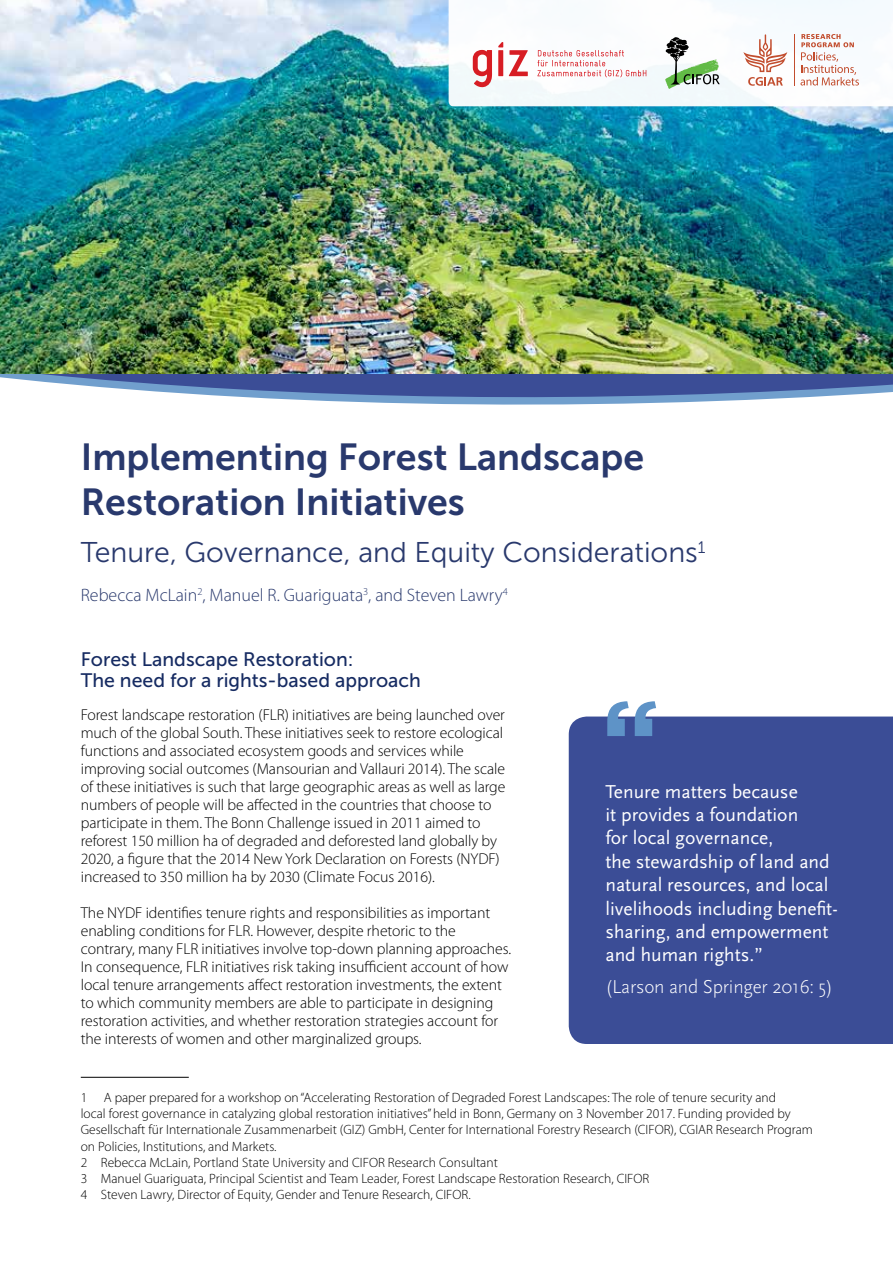
<style>
.page{position:relative;width:893px;height:1263px;background:#fff}
.page>*{position:absolute;margin:0;border:0;box-sizing:border-box;transform-origin:0 0}
.t1{font:700 108px "Gotham";color:#5e93c7}
.t2{font:37.5px/45px "Museo Sans 700";color:#29396d}
.t3{font:28.5px "Museo Sans 300";color:#29396d}
.t4{font:19.5px/23.4px "Scala Sans Pro";color:#fff}
.t5{font:19.5px/21px "Museo Sans 500";color:#162b62}
.t6{font:300 19.5px "Scala Sans Pro";letter-spacing:-.01em;color:#fff}
.t7{font:300 18px "Myriad Pro";color:#29396d}
.t8{font:300 15.75px/18px "Myriad Pro";letter-spacing:-.005em;color:#000}
.t9{font:300 13.5px/16.2px "Myriad Pro";color:#000}
</style>
<div class="page">
<div style="left:569px;top:716px;width:324px;height:328px;background:#3b4d96"></div>
<hr style="left:81px;top:1077px;width:108px;height:1px;background:#000">
<svg style="left:0;top:373px;width:893px;height:32px"></svg>
<img style="left:0;top:0;width:893px;height:373px">
<svg style="left:449px;top:0;width:444px;height:106px"></svg>
<svg style="left:743px;top:34px;width:44px;height:52px"></svg>
<svg style="left:800px;top:34px;width:59px;height:52px"></svg>
<hr style="left:794px;top:34px;width:1px;height:52px;background:#c24d2e">
<svg style="left:665px;top:37px;width:55px;height:52px"></svg>
<svg style="left:473px;top:50px;width:19px;height:37px"></svg>
<svg style="left:509px;top:50px;width:19px;height:26px"></svg>
<svg style="left:498px;top:42px;width:5px;height:34px"></svg>
<svg style="left:537px;top:50px;width:109px;height:27px"></svg>
<h2 class="t2" style="left:81px;top:435px;width:565px">Implementing Forest Landscape<br>Restoration Initiatives</h2>
<h3 class="t3" style="left:81px;top:537px;width:626px">Tenure, Governance, and Equity Considerations<sup>1</sup></h3>
<p class="t7" style="left:81px;top:584px;width:429px">Rebecca McLain<sup>2</sup>, Manuel R. Guariguata<sup>3</sup>, and Steven Lawry<sup>4</sup></p>
<p class="t5" style="left:81px;top:649px;width:342px">Forest Landscape Restoration:<br>The need for a rights-based approach</p>
<p class="t8" style="left:81px;top:706px;width:426px">Forest landscape restoration (FLR) initiatives are being launched over much of the global South. These initiatives seek to restore ecological functions and associated ecosystem goods and services while improving social outcomes (Mansourian and Vallauri 2014). The scale of these initiatives is such that large geographic areas as well as large numbers of people will be affected in the countries that choose to participate in them. The Bonn Challenge issued in 2011 aimed to reforest 150 million ha of degraded and deforested land globally by 2020, a figure that the 2014 New York Declaration on Forests (NYDF) increased to 350 million ha by 2030 (Climate Focus 2016).</p>
<p class="t8" style="left:81px;top:904px;width:432px">The NYDF identifies tenure rights and responsibilities as important enabling conditions for FLR. However, despite rhetoric to the contrary, many FLR initiatives involve top-down planning approaches.<br>In consequence, FLR initiatives risk taking insufficient account of how local tenure arrangements affect restoration investments, the extent to which community members are able to participate in designing restoration activities, and whether restoration strategies account for the interests of women and other marginalized groups.</p>
<h1 class="t1" style="left:601px;top:668px;width:60px">“</h1>
<p class="t4" style="left:605px;top:779px;width:234px">Tenure matters because<br>it provides a foundation<br>for local governance,<br>the stewardship of land and natural resources, and local livelihoods including benefit&shy;sharing, and empowerment and human rights.”</p>
<p class="t6" style="left:605px;top:976px;width:229px">(Larson and Springer 2016: 5)</p>
<p class="t9" style="left:81px;top:1089px;width:734px">1 A paper prepared for a workshop on “Accelerating Restoration of Degraded Forest Landscapes: The role of tenure security and<br>local forest governance in catalyzing global restoration initiatives” held in Bonn, Germany on 3 November 2017. Funding provided by Gesellschaft für Internationale Zusammenarbeit (GIZ) GmbH, Center for International Forestry Research (CIFOR), CGIAR Research Program on Policies, Institutions, and Markets.<br>2 Rebecca McLain, Portland State University and CIFOR Research Consultant<br>3 Manuel Guariguata, Principal Scientist and Team Leader, Forest Landscape Restoration Research, CIFOR<br>4 Steven Lawry, Director of Equity, Gender and Tenure Research, CIFOR.</p>
</div>
